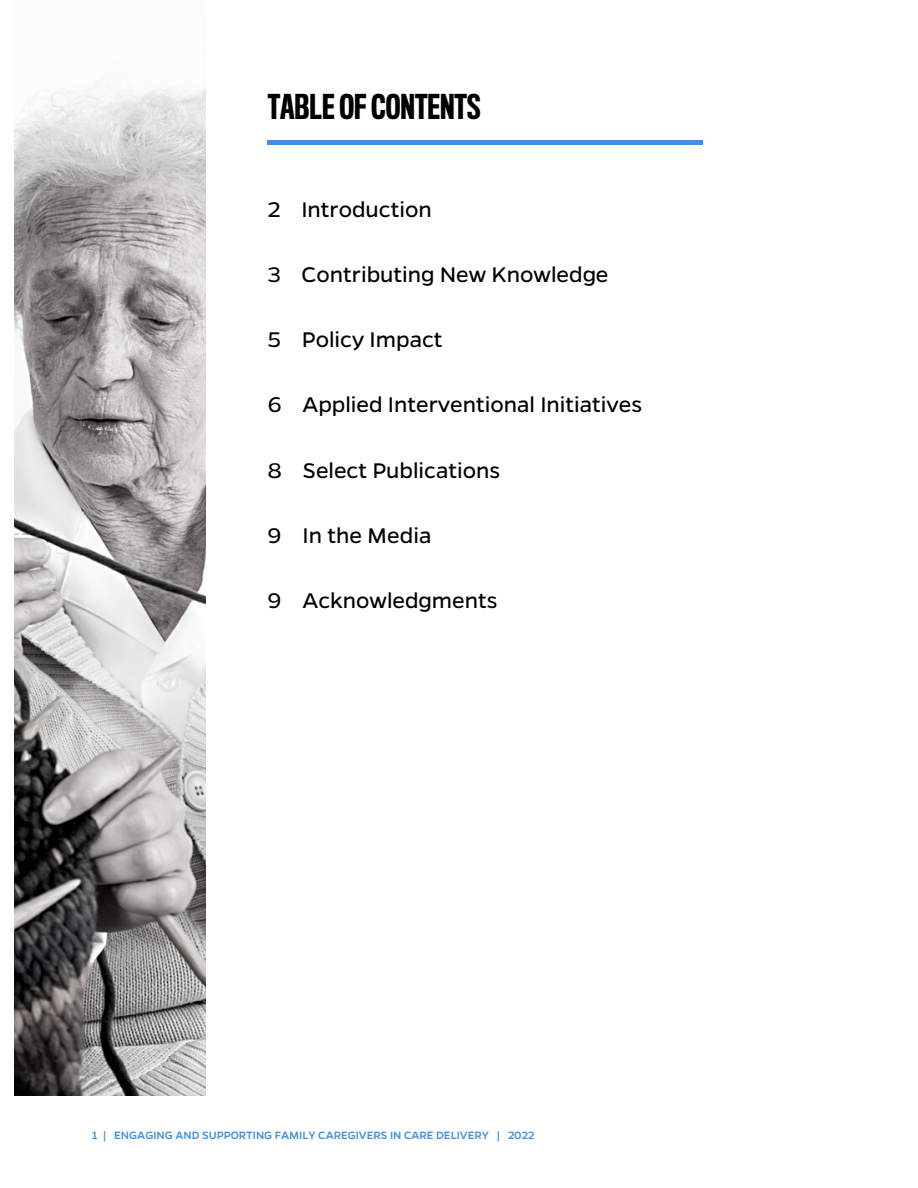
<style>
.page{position:relative;width:918px;height:1188px;background:#fff}
.page>*{position:absolute;margin:0;border:0;box-sizing:border-box;transform-origin:0 0}
.t1{font:500 31.5px "Titling Gothic FB Comp";color:#000}
.t2{font:24px "Gentona";color:#000}
.t3{font:500 12px "Gentona";color:#418fde}
</style>
<div class="page">
<hr style="left:268px;top:140px;width:435px;height:4px;background:#418fde">
<img style="left:15px;top:85px;width:191px;height:1011px">
<p class="t1" style="left:268px;top:94px;width:214px">TABLE OF CONTENTS</p>
<p class="t2" style="left:268px;top:193px;width:166px">2 Introduction</p>
<p class="t2" style="left:268px;top:259px;width:342px">3 Contributing New Knowledge</p>
<p class="t2" style="left:268px;top:324px;width:176px">5 Policy Impact</p>
<p class="t2" style="left:268px;top:389px;width:376px">6 Applied Interventional Initiatives</p>
<p class="t2" style="left:268px;top:454px;width:234px">8 Select Publications</p>
<p class="t2" style="left:268px;top:520px;width:165px">9 In the Media</p>
<p class="t2" style="left:268px;top:585px;width:231px">9 Acknowledgments</p>
<p class="t3" style="left:92px;top:1127px;width:444px">1 | ENGAGING AND SUPPORTING FAMILY CAREGIVERS IN CARE DELIVERY | 2022</p>
</div>
